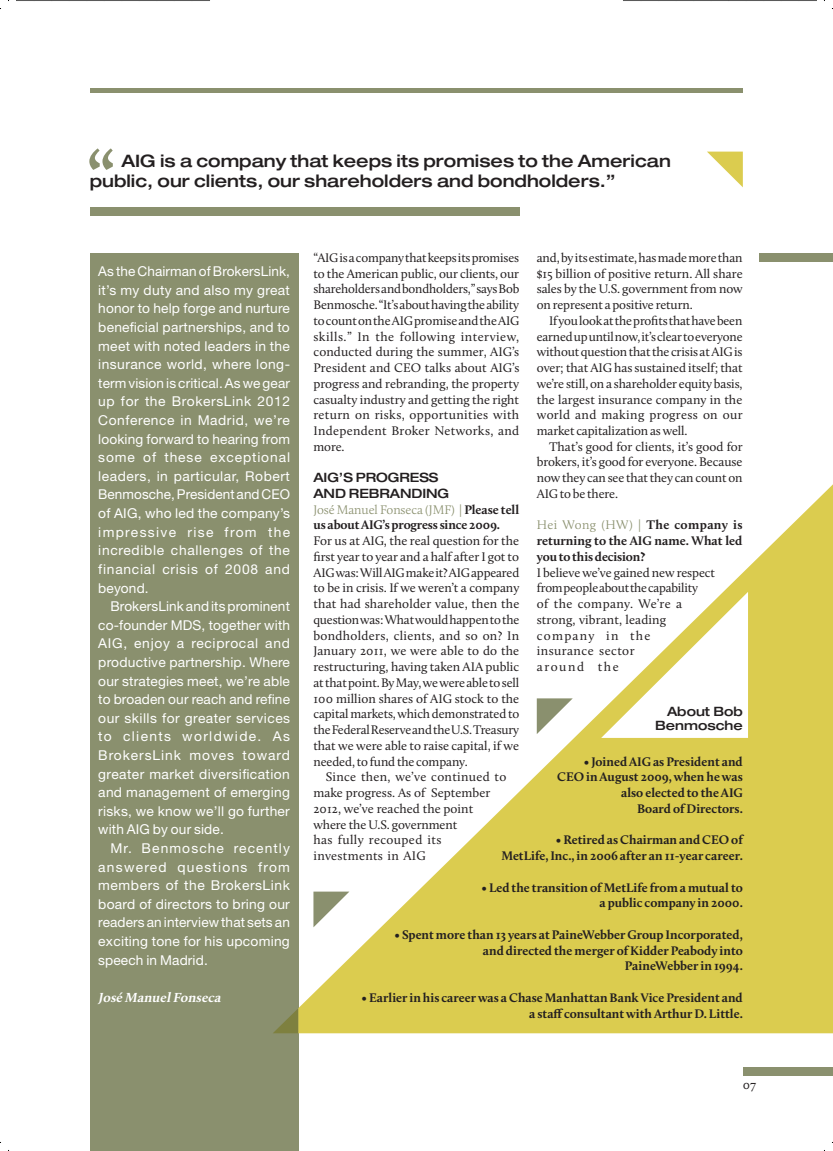
<style>
.page{position:relative;width:833px;height:1151px;background:#fff}
.page>*{position:absolute;margin:0;border:0;box-sizing:border-box;transform-origin:0 0}
.t1{font:700 68.75px "Calluna";color:#8a906e}
.t2{font:500 expanded 17.12px "Helvetica Neue";color:#231f20}
.t3{font:13.62px/18.6px "Helvetica Neue";letter-spacing:.02em;color:#fff;text-align:justify}
.t4{font:italic 700 13.62px "Calluna";color:#fff}
.t5{font:12.88px/15.8px "Calluna";letter-spacing:-.005em;color:#231f20;text-align:justify}
.t6{font:700 12.88px/15.8px "Calluna";color:#231f20;text-align:right}
.t7{font:500 expanded 12.88px/15.8px "Helvetica Neue";letter-spacing:-.01em;color:#231f20}
.s1{font-weight:300;color:#8a906e}
</style>
<div class="page">
<div style="left:90px;top:253px;width:208px;height:898px;background:#8a906e"></div>
<div style="left:758px;top:254px;width:74px;height:8px;background:#8a906e"></div>
<svg style="left:707px;top:152px;width:35px;height:35px"></svg>
<div style="left:742px;top:1067px;width:90px;height:8px;background:#8a906e"></div>
<hr style="left:90px;top:89px;width:652px;height:4px;background:#8a906e">
<svg style="left:298px;top:477px;width:534px;height:556px;fill:#dbcc4f"></svg>
<svg style="left:273px;top:1009px;width:25px;height:24px"></svg>
<svg style="left:600px;top:592px;width:147px;height:146px"></svg>
<svg style="left:313px;top:892px;width:36px;height:35px"></svg>
<svg style="left:536px;top:698px;width:36px;height:36px"></svg>
<div style="left:90px;top:207px;width:429px;height:8px;background:#8a906e"></div>
<svg style="left:16px;top:0;width:194px;height:1px"></svg>
<svg style="left:623px;top:0;width:193px;height:1px"></svg>
<h1 class="t1" style="left:87px;top:133px;width:29px">“</h1>
<h2 class="t2" style="left:90px;top:170px;width:526px">public, our clients, our shareholders and bondholders.”</h2>
<h2 class="t2" style="left:121px;top:150px;width:550px">AIG is a company that keeps its promises to the American</h2>
<p class="t3" style="left:98px;top:262px;width:193px">As the Chairman of BrokersLink, it’s my duty and also my great honor to help forge and nurture beneficial partnerships, and to meet with noted leaders in the insurance world, where long&shy;term vision is critical. As we gear up for the BrokersLink 2012<br>Conference in Madrid, we’re looking forward to hearing from some of these exceptional leaders, in particular, Robert Benmosche, President and CEO of AIG, who led the company’s impressive rise from the incredible challenges of the financial crisis of 2008 and beyond.</p>
<p class="t3" style="left:98px;top:597px;width:193px;text-indent:12px">BrokersLink and its prominent co-founder MDS, together with AIG, enjoy a reciprocal and productive partnership. Where our strategies meet, we’re able to broaden our reach and refine our skills for greater services to clients worldwide. As BrokersLink moves toward greater market diversification and management of emerging risks, we know we’ll go further with AIG by our side.</p>
<p class="t3" style="left:98px;top:839px;width:193px;text-indent:12px">Mr. Benmosche recently answered questions from members of the BrokersLink board of directors to bring our readers an interview that sets an exciting tone for his upcoming speech in Madrid.</p>
<p class="t4" style="left:98px;top:989px;width:127px">José ManuelFonseca</p>
<p class="t5" style="left:313px;top:249px;width:207px">“AIG is a company that keeps its promises to the American public, our clients, our shareholders and bondholders,” says Bob Benmosche. “It’s about having the ability to count on the AIG promise and the AIG skills.” In the following interview, conducted during the summer, AIG’s President and CEO talks about AIG’s progress and rebranding, the property casualty industry and getting the right return on risks, opportunities with Independent Broker Networks, and more.</p>
<p class="t7" style="left:313px;top:469px;width:137px">AIG’S PROGRESS<br>AND REBRANDING</p>
<p class="t6" style="left:313px;top:501px;width:207px;text-align:left"><span class="s1">José Manuel Fonseca (JMF) |</span> Please tell us about AIG’s progress since 2009.</p>
<p class="t5" style="left:313px;top:533px;width:207px">For us at AIG, the real question for the first year to year and a half after I got to AIG was: Will AIG make it? AIG appeared to be in crisis. If we weren’t a company that had shareholder value, then the question was: What would happen to the bondholders, clients, and so on? In January 2011, we were able to do the restructuring, having taken AIA public at that point. By May, we were able to sell 100 million shares of AIG stock to the capital markets, which demonstrated to the Federal Reserve and the U.S. Treasury that we were able to raise capital, if we needed, to fund the company.</p>
<p class="t5" style="left:313px;top:769px;width:194px;text-align:left;text-indent:12px">Since then, we’ve continued to make progress. As of September<br>2012, we’ve reached the point where the U.S. government<br>has fully recouped its investments in AIG</p>
<p class="t5" style="left:536px;top:249px;width:207px">and, by its estimate, has made more than $15 billion of positive return. All share sales by the U.S. government from now on represent a positive return.</p>
<p class="t5" style="left:536px;top:312px;width:207px;text-indent:12px">If you look at the profits that have been earned up until now, it’s clear to everyone without question that the crisis at AIG is over; that AIG has sustained itself; that we’re still, on a shareholder equity basis, the largest insurance company in the world and making progress on our market capitalization as well.</p>
<p class="t5" style="left:536px;top:438px;width:207px;text-indent:12px">That’s good for clients, it’s good for brokers, it’s good for everyone. Because now they can see that they can count on AIG to be there.</p>
<p class="t6" style="left:536px;top:517px;width:207px;text-align:justify"><span class="s1">Hei Wong (HW) |</span> The company is returning to the AIG name. What led you to this decision?</p>
<p class="t5" style="left:536px;top:564px;width:180px;text-align:left">I believe we’ve gained new respect from people about the capability<br>of the company. We’re a strong, vibrant, leading company in the<br>insurance sector<br>around the</p>
<p class="t7" style="left:654px;top:704px;width:89px;line-height:14.2px;text-align:right">About Bob<br>Benmosche</p>
<p class="t6" style="left:557px;top:753px;width:187px">• Joined AIG as President and<br>CEO in August 2009, when he was also elected to the AIG<br>Board of Directors.</p>
<p class="t6" style="left:501px;top:832px;width:243px">• Retired as Chairman and CEO of<br>MetLife, Inc., in 2006 after an 11-year career.</p>
<p class="t6" style="left:481px;top:879px;width:263px">• Led the transition of MetLife from a mutual to a public company in 2000.</p>
<p class="t6" style="left:394px;top:926px;width:349px">• Spent more than 13 years at PaineWebber Group Incorporated, and directed the merger of Kidder Peabody into<br>PaineWebber in 1994.</p>
<p class="t6" style="left:361px;top:989px;width:382px">• Earlier in his career was a Chase Manhattan Bank Vice President and a staffconsultant with Arthur D. Little.</p>
<p class="t5" style="left:742px;top:1077px;width:15px">07</p>
</div>
